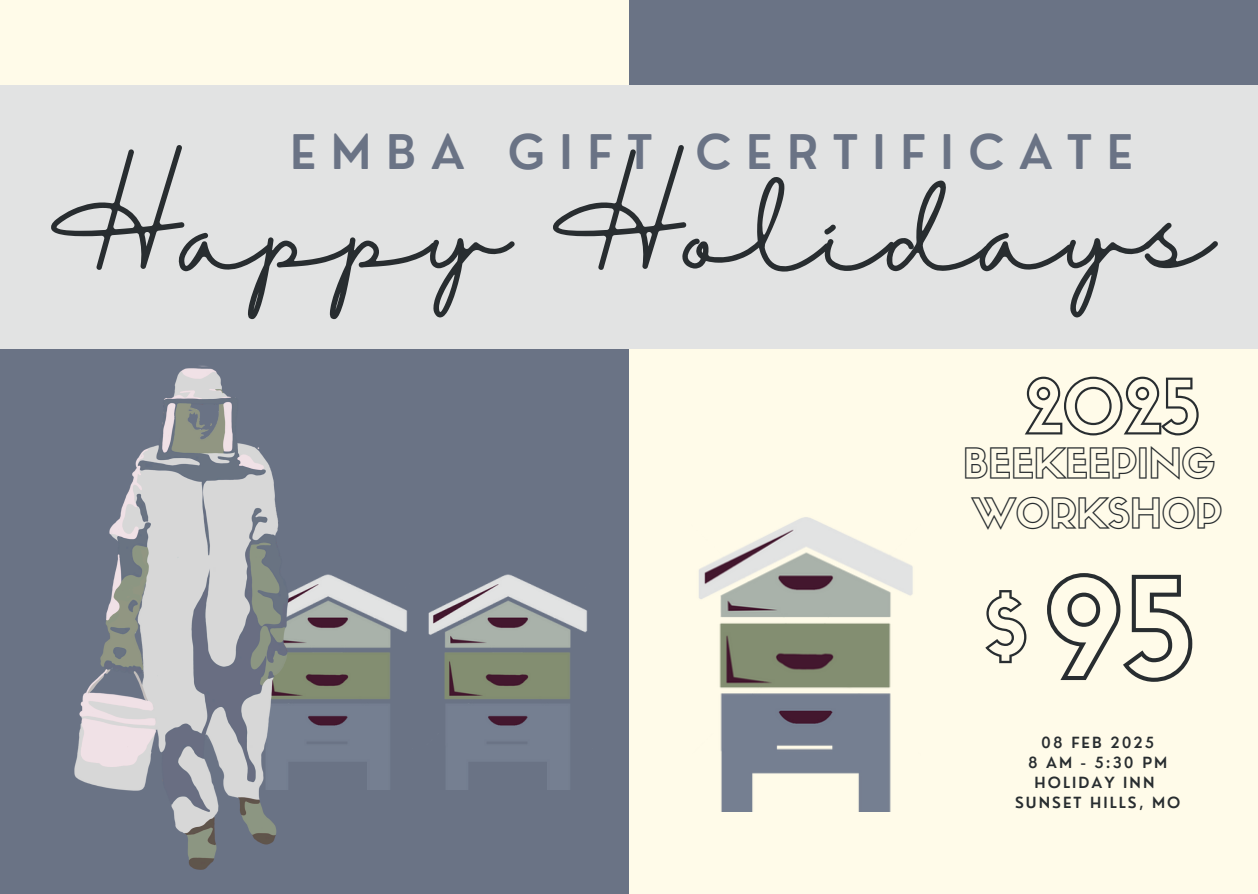
<style>
.page{position:relative;width:1258px;height:894px;background:#fff}
.page>*{position:absolute;margin:0;border:0;box-sizing:border-box;transform-origin:0 0}
.t1{font:135.6px "Sifonn Basic Outline";color:#282d30}
.t2{font:103.8px "Halimun";color:#282d30}
.t3{font:77.4px "Sifonn Basic Outline";color:#282d30}
.t4{font:73.2px "Sifonn Basic Outline";color:#282d30}
.t5{font:600 46.5px "Nourd";letter-spacing:.315em;color:#6a7385}
.t6{font:40.2px/49.5px "Sifonn Basic Outline";letter-spacing:-.02em;color:#282d30}
.t7{font:600 15px "Nourd";letter-spacing:.135em;color:#282d30}
</style>
<div class="page">
<div style="left:0;top:0;width:1258px;height:893px;background:#6a7385"></div>
<div style="left:0;top:0;width:629px;height:335px;background:#fffbe9"></div>
<div style="left:629px;top:348px;width:629px;height:545px;background:#fffbe9"></div>
<div style="left:0;top:85px;width:1258px;height:263px;background:#e2e3e3"></div>
<img style="left:325px;top:574px;width:83px;height:215px">
<img style="left:428px;top:574px;width:160px;height:215px">
<img style="left:699px;top:517px;width:214px;height:294px">
<img style="left:37px;top:348px;width:288px;height:522px">
<h1 class="t5" style="left:290px;top:122px;width:844px">EMBA GIFT CERTIFICATE</h1>
<h2 class="t2" style="left:46px;top:174px;width:1168px">Happy Holidays</h2>
<p class="t4" style="left:1024px;top:378px;width:178px">2025</p>
<p class="t6" style="left:963px;top:443px;width:261px">BEEKEEPING<br>WORKSHOP</p>
<p class="t3" style="left:984px;top:597px;width:45px">$</p>
<p class="t1" style="left:1043px;top:576px;width:154px">95</p>
<p class="t7" style="left:1041px;top:732px;width:114px">08 FEB 2025</p>
<p class="t7" style="left:1028px;top:752px;width:141px">8 AM - 5:30 PM</p>
<h3 class="t7" style="left:1034px;top:772px;width:121px">HOLIDAY INN</h3>
<p class="t7" style="left:1015px;top:792px;width:167px">SUNSET HILLS, MO</p>
</div>
